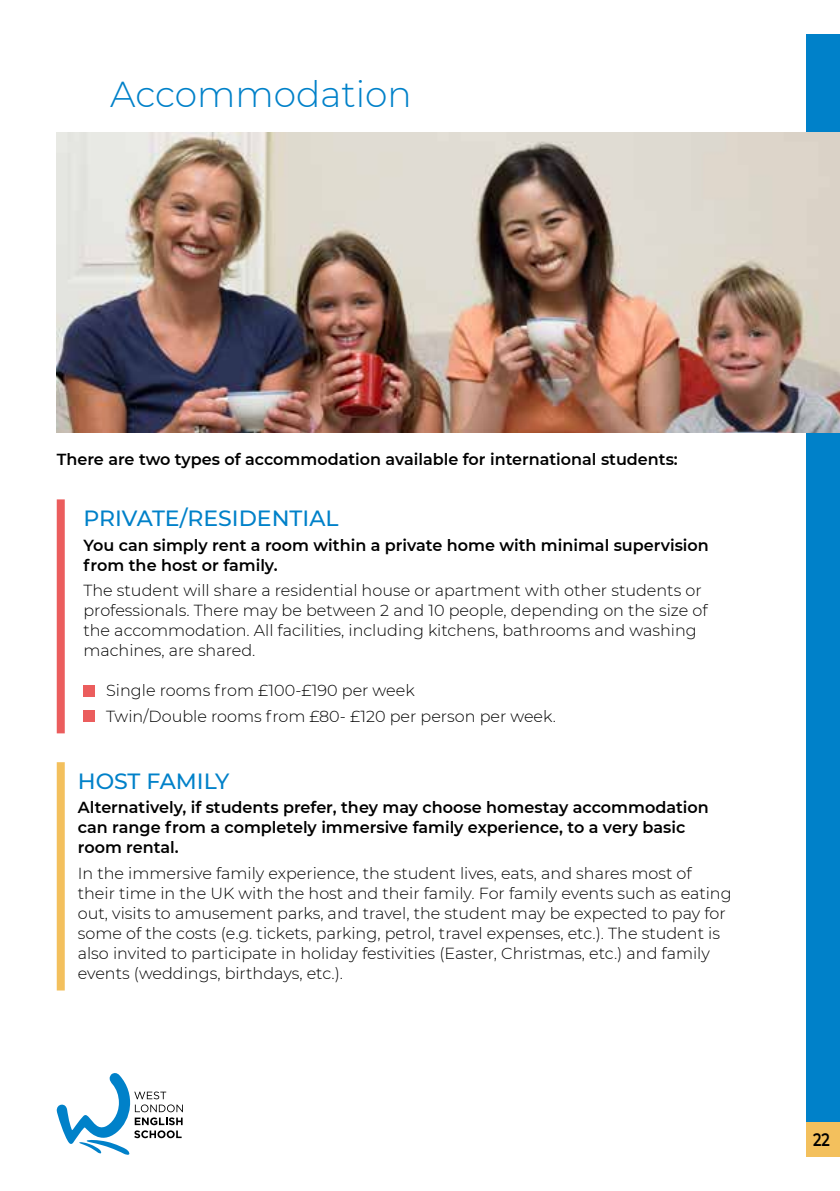
<style>
.page{position:relative;width:840px;height:1191px;background:#fff}
.page>*{position:absolute;margin:0;border:0;box-sizing:border-box;transform-origin:0 0}
.t1{font:300 36px "Montserrat";color:#0081c9}
.t2{font:500 22px "Montserrat";color:#0081c9}
.t3{font:600 18px "Montserrat";color:#000;scale:.8 1}
.t4{font:300 16px/20px "Montserrat";color:#000}
.t5{font:600 16px/20px "Montserrat";color:#000}
</style>
<div class="page">
<div style="left:806px;top:35px;width:33px;height:1121px;background:#0081c9"></div>
<svg style="left:57px;top:1073px;width:126px;height:81px"></svg>
<div style="left:806px;top:1122px;width:33px;height:34px;background:#f3c05d"></div>
<img style="left:57px;top:133px;width:782px;height:300px">
<div style="left:57px;top:499px;width:8px;height:234px;background:#eb5d5d"></div>
<div style="left:83px;top:685px;width:12px;height:11px;background:#eb5d5d"></div>
<div style="left:83px;top:710px;width:12px;height:12px;background:#eb5d5d"></div>
<div style="left:57px;top:762px;width:8px;height:228px;background:#f3c05d"></div>
<h1 class="t1" style="left:110px;top:70px;width:303px">Accommodation</h1>
<p class="t5" style="left:57px;top:449px;width:622px">There are two types of accommodation available for international students:</p>
<h2 class="t2" style="left:83px;top:503px;width:256px">PRIVATE/RESIDENTIAL</h2>
<p class="t5" style="left:83px;top:534px;width:626px">You can simply rent a room within a private home with minimal supervision from the host or family.</p>
<p class="t4" style="left:83px;top:580px;width:625px">The student will share a residential house or apartment with other students or professionals. There may be between 2 and 10 people, depending on the size of the accommodation. All facilities, including kitchens, bathrooms and washing machines, are shared.</p>
<p class="t4" style="left:106px;top:677px;width:451px;line-height:25.6px">Single rooms from £100-£190 per week<br>Twin/Double rooms from £80- £120 per person per week.</p>
<h2 class="t2" style="left:78px;top:766px;width:153px">HOST FAMILY</h2>
<p class="t5" style="left:78px;top:797px;width:632px">Alternatively, if students prefer, they may choose homestay accommodation can range from a completely immersive family experience, to a very basic room rental.</p>
<p class="t4" style="left:78px;top:863px;width:655px">In the immersive family experience, the student lives, eats, and shares most of their time in the UK with the host and their family. For family events such as eating out, visits to amusement parks, and travel, the student may be expected to pay for some of the costs (e.g. tickets, parking, petrol, travel expenses, etc.). The student is also invited to participate in holiday festivities (Easter, Christmas, etc.) and family events (weddings, birthdays, etc.).</p>
<p class="t3" style="left:812px;top:1127px;width:22px">22</p>
</div>
